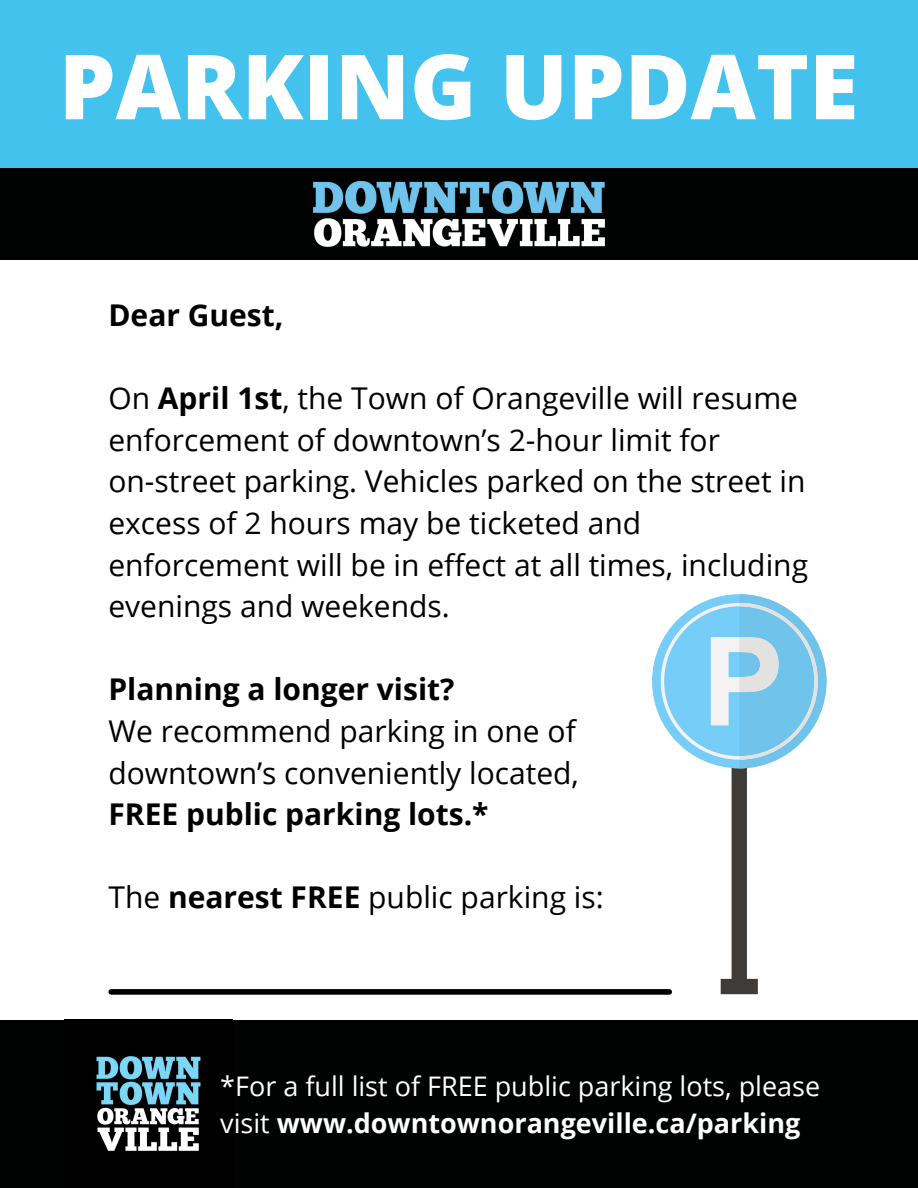
<style>
.page{position:relative;width:918px;height:1188px;background:#fff}
.page>*{position:absolute;margin:0;border:0;box-sizing:border-box;transform-origin:0 0}
.t1{font:800 90px "Open Sans";color:#fff}
.t2{font:30px/41.7px "Open Sans";color:#000}
.t3{font:700 30px "Open Sans";color:#000}
.t4{font:27px/37.2px "Open Sans";color:#fff}
.s1{font-weight:700}
</style>
<div class="page">
<div style="left:0;top:1020px;width:505px;height:168px;background:#010202"></div>
<div style="left:482px;top:1020px;width:436px;height:168px;background:#010202"></div>
<div style="left:0;top:0;width:918px;height:168px;background:#43c2ee"></div>
<svg style="left:661px;top:594px;width:165px;height:400px"></svg>
<div style="left:111px;top:989px;width:558px;height:6px;background:#000"></div>
<div style="left:0;top:168px;width:918px;height:92px;background:#010202"></div>
<img style="left:314px;top:182px;width:290px;height:65px">
<img style="left:96px;top:1056px;width:105px;height:95px">
<p class="t1" style="left:59px;top:23px;width:801px">PARKING UPDATE</p>
<p class="t3" style="left:108px;top:294px;width:177px">Dear Guest,</p>
<p class="t2" style="left:108px;top:377px;width:691px">On <span class="s1">April 1st</span>, the Town of Orangeville will resume enforcement of downtown’s 2-hour limit for</p>
<p class="t2" style="left:108px;top:460px;width:701px">on-street parking. Vehicles parked on the street in excess of 2 hours may be ticketed and enforcement will be in effect at all times, including evenings and weekends.</p>
<p class="t3" style="left:108px;top:668px;width:348px">Planning a longer visit?</p>
<p class="t2" style="left:108px;top:709px;width:472px">We recommend parking in one of downtown’s conveniently located,</p>
<p class="t3" style="left:108px;top:793px;width:382px">FREE public parking lots.*</p>
<p class="t2" style="left:108px;top:876px;width:497px">The <span class="s1">nearest FREE</span> public parking is:</p>
<p class="t4" style="left:220px;top:1066px;width:601px">*For a full list of FREE public parking lots, please visit <span class="s1">www.downtownorangeville.ca/parking</span></p>
</div>
